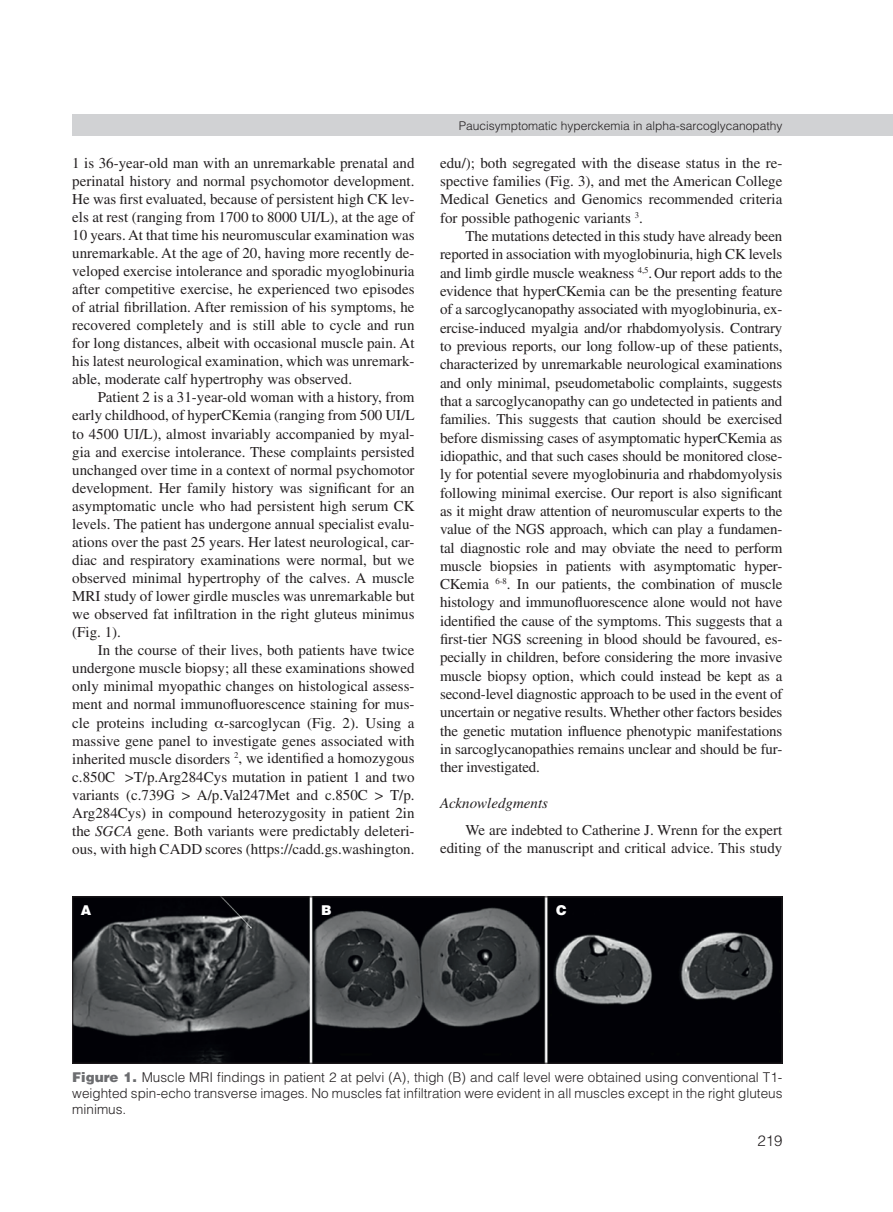
<style>
.page{position:relative;width:893px;height:1212px;background:#fff}
.page>*{position:absolute;margin:0;border:0;box-sizing:border-box;transform-origin:0 0}
.t1{font:15px/18px "Times LT Std";color:#231f20;text-align:justify}
.t2{font:italic 15px "Times LT Std";color:#231f20}
.t3{font:300 15px "Helvetica LT Std";color:#231f20}
.t4{font:300 13.5px/16.2px "Helvetica LT Std";color:#231f20;text-align:justify}
.t5{font:900 13.5px "Helvetica LT Std";color:#fff}
.t6{font:300 12px "Helvetica LT Std";color:#231f20}
.s1{font-style:italic}
.s2{font-weight:900;color:#6c6d70}
</style>
<div class="page">
<div style="left:72px;top:115px;width:821px;height:21px;background:#d1d2d4"></div>
<img style="left:74px;top:898px;width:706px;height:163px">
<div style="left:72px;top:896px;width:710px;height:167px;border:1px solid #231f20"></div>
<p class="t1" style="left:72px;top:153px;width:344px">1 is 36-year-old man with an unremarkable prenatal and perinatal history and normal psychomotor development.<br>He was first evaluated, because of persistent high CK lev&shy;els at rest (ranging from 1700 to 8000 UI/L), at the age of 10 years. At that time his neuromuscular examination was unremarkable. At the age of 20, having more recently de&shy;veloped exercise intolerance and sporadic myoglobinuria after competitive exercise, he experienced two episodes of atrial fibrillation. After remission of his symptoms, he recovered completely and is still able to cycle and run for long distances, albeit with occasional muscle pain. At his latest neurological examination, which was unremark&shy;able, moderate calf hypertrophy was observed.</p>
<p class="t1" style="left:72px;top:388px;width:344px;text-indent:26px">Patient 2 is a 31-year-old woman with a history, from early childhood, of hyperCKemia (ranging from 500 UI/L to 4500 UI/L), almost invariably accompanied by myal&shy;gia and exercise intolerance. These complaints persisted unchanged over time in a context of normal psychomotor development. Her family history was significant for an asymptomatic uncle who had persistent high serum CK levels. The patient has undergone annual specialist evalu&shy;ations over the past 25 years. Her latest neurological, car&shy;diac and respiratory examinations were normal, but we observed minimal hypertrophy of the calves. A muscle MRI study of lower girdle muscles was unremarkable but we observed fat infiltration in the right gluteus minimus (Fig. 1).</p>
<p class="t1" style="left:72px;top:641px;width:344px;text-indent:26px">In the course of their lives, both patients have twice undergone muscle biopsy; all these examinations showed only minimal myopathic changes on histological assess&shy;ment and normal immunofluorescence staining for mus&shy;cle proteins including -sarcoglycan (Fig. 2). Using a massive gene panel to investigate genes associated with inherited muscle disorders <sup>2</sup>, we identified a homozygous c.850C &gt;T/p.Arg284Cys mutation in patient 1 and two variants (c.739G &gt; A/p.Val247Met and c.850C &gt; T/p.<br>Arg284Cys) in compound heterozygosity in patient 2in the <span class="s1">SGCA</span> gene. Both variants were predictably deleteri&shy;ous, with high CADD scores (https://cadd.gs.washington.</p>
<p class="t6" style="left:459px;top:118px;width:325px">Paucisymptomatic hyperckemia in alpha-sarcoglycanopathy</p>
<p class="t1" style="left:440px;top:153px;width:344px">edu/); both segregated with the disease status in the re&shy;spective families (Fig. 3), and met the American College Medical Genetics and Genomics recommended criteria for possible pathogenic variants <sup>3</sup>.</p>
<p class="t1" style="left:440px;top:227px;width:344px;text-indent:26px">The mutations detected in this study have already been reported in association with myoglobinuria, high CK levels and limb girdle muscle weakness <sup>4,5</sup>.Our report adds to the evidence that hyperCKemia can be the presenting feature of a sarcoglycanopathy associated with myoglobinuria, ex&shy;ercise-induced myalgia and/or rhabdomyolysis. Contrary to previous reports, our long follow-up of these patients, characterized by unremarkable neurological examinations and only minimal, pseudometabolic complaints, suggests that a sarcoglycanopathy can go undetected in patients and families. This suggests that caution should be exercised before dismissing cases of asymptomatic hyperCKemia as idiopathic, and that such cases should be monitored close&shy;ly for potential severe myoglobinuria and rhabdomyolysis following minimal exercise. Our report is also significant as it might draw attention of neuromuscular experts to the value of the NGS approach, which can play a fundamen&shy;tal diagnostic role and may obviate the need to perform muscle biopsies in patients with asymptomatic hyper-CKemia <sup>6-8</sup>. In our patients, the combination of muscle histology and immunofluorescence alone would not have identified the cause of the symptoms. This suggests that a first-tier NGS screening in blood should be favoured, es&shy;pecially in children, before considering the more invasive muscle biopsy option, which could instead be kept as a second-level diagnostic approach to be used in the event of uncertain or negative results. Whether other factors besides the genetic mutation influence phenotypic manifestations in sarcoglycanopathies remains unclear and should be fur&shy;ther investigated.</p>
<p class="t2" style="left:440px;top:794px;width:110px">Acknowledgments</p>
<p class="t1" style="left:440px;top:820px;width:344px;text-align:right">We are indebted to Catherine J. Wrenn for the expert editing of the manuscript and critical advice. This study</p>
<p class="t5" style="left:81px;top:901px;width:12px">A</p>
<p class="t5" style="left:321px;top:901px;width:12px">B</p>
<p class="t5" style="left:556px;top:901px;width:12px">C</p>
<p class="t4" style="left:72px;top:1069px;width:712px"><span class="s2">Figure 1.</span> Muscle MRI findings in patient 2 at pelvi (A), thigh (B) and calf level were obtained using conventional T1- weighted spin-echo transverse images. No muscles fat infiltration were evident in all muscles except in the right gluteus minimus.</p>
<p class="t3" style="left:757px;top:1131px;width:27px">219</p>
</div>
